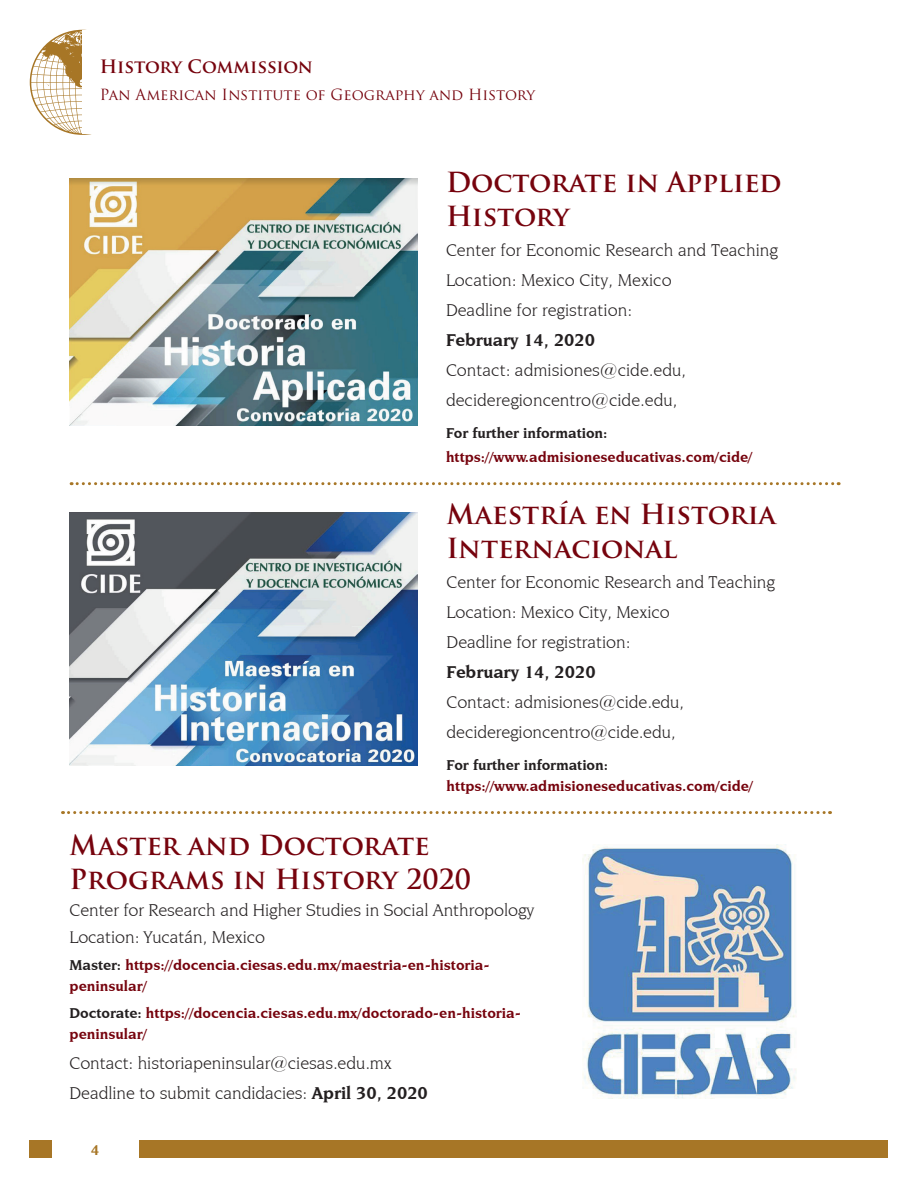
<style>
.page{position:relative;width:918px;height:1188px;background:#fff}
.page>*{position:absolute;margin:0;border:0;box-sizing:border-box;transform-origin:0 0}
.t1{font:700 27px/34.5px "Trajan Pro";color:#76030d}
.t2{font:18px/30px "Novarese IT Cby BT";letter-spacing:-.005em;color:#231f20}
.t3{font:700 18px "Novarese IT Cby BT";letter-spacing:-.005em;color:#231f20}
.t4{font:700 18px "Trajan Pro";letter-spacing:-.005em;color:#76030d}
.t5{font:700 15px/21px "Novarese IT Cby BT";color:#76030d}
.t6{font:700 15px "Novarese IT Cby BT";letter-spacing:-.005em;color:#231f20}
.t7{font:15px "Trajan Pro";color:#76030d}
.t8{font:700 15px "Novarese IT Cby BT";color:#a77626}
.s1{color:#231f20}
.s2{font-weight:700}
</style>
<div class="page">
<div style="left:30px;top:1140px;width:858px;height:18px;background:#a77626"></div>
<div style="left:52px;top:1140px;width:86px;height:19px;background:#fff"></div>
<svg style="left:30px;top:30px;width:62px;height:105px"></svg>
<div style="left:82px;top:30px;width:63px;height:104px;background:#fff"></div>
<img style="left:70px;top:179px;width:347px;height:246px">
<img style="left:70px;top:512px;width:347px;height:254px">
<img style="left:582px;top:844px;width:215px;height:254px">
<svg style="left:71px;top:482px;width:768px;height:3px"></svg>
<svg style="left:63px;top:811px;width:768px;height:3px"></svg>
<p class="t4" style="left:100px;top:55px;width:215px">History Commission</p>
<p class="t7" style="left:100px;top:85px;width:437px">Pan American Institute of Geography and History</p>
<h1 class="t1" style="left:446px;top:165px;width:337px">Doctorate in Applied<br>History</h1>
<p class="t2" style="left:446px;top:235px;width:333px">Center for Economic Research and Teaching<br>Location: Mexico City, Mexico<br>Deadline for registration:</p>
<p class="t3" style="left:446px;top:329px;width:151px">February 14, 2020</p>
<p class="t2" style="left:446px;top:355px;width:242px">Contact: admisiones@cide.edu, decideregioncentro@cide.edu,</p>
<p class="t6" style="left:446px;top:424px;width:163px">For further information:</p>
<p class="t5" style="left:446px;top:446px;width:308px">https://www.admisioneseducativas.com/cide/</p>
<h1 class="t1" style="left:447px;top:497px;width:331px">Maestría en Historia<br>Internacional</h1>
<p class="t2" style="left:447px;top:567px;width:330px">Center for Economic Research and Teaching<br>Location: Mexico City, Mexico<br>Deadline for registration:</p>
<p class="t3" style="left:447px;top:661px;width:151px">February 14, 2020</p>
<p class="t2" style="left:447px;top:687px;width:239px">Contact: admisiones@cide.edu, decideregioncentro@cide.edu,</p>
<p class="t6" style="left:447px;top:755px;width:163px">For further information:</p>
<p class="t5" style="left:447px;top:775px;width:308px">https://www.admisioneseducativas.com/cide/</p>
<h1 class="t1" style="left:70px;top:828px;width:403px">Master and Doctorate<br>Programs in History 2020</h1>
<p class="t2" style="left:70px;top:896px;width:466px;line-height:27px">Center for Research and Higher Studies in Social Anthropology<br>Location: Yucatán, Mexico</p>
<p class="t5" style="left:70px;top:954px;width:422px"><span class="s1">Master:</span> https://docencia.ciesas.edu.mx/maestria-en-historia&shy;peninsular/</p>
<p class="t5" style="left:70px;top:1002px;width:453px"><span class="s1">Doctorate:</span> https://docencia.ciesas.edu.mx/doctorado-en-historia&shy;peninsular/</p>
<p class="t2" style="left:70px;top:1048px;width:360px">Contact: historiapeninsular@ciesas.edu.mx<br>Deadline to submit candidacies: <span class="s2">April 30, 2020</span></p>
<p class="t8" style="left:91px;top:1141px;width:10px">4</p>
</div>
